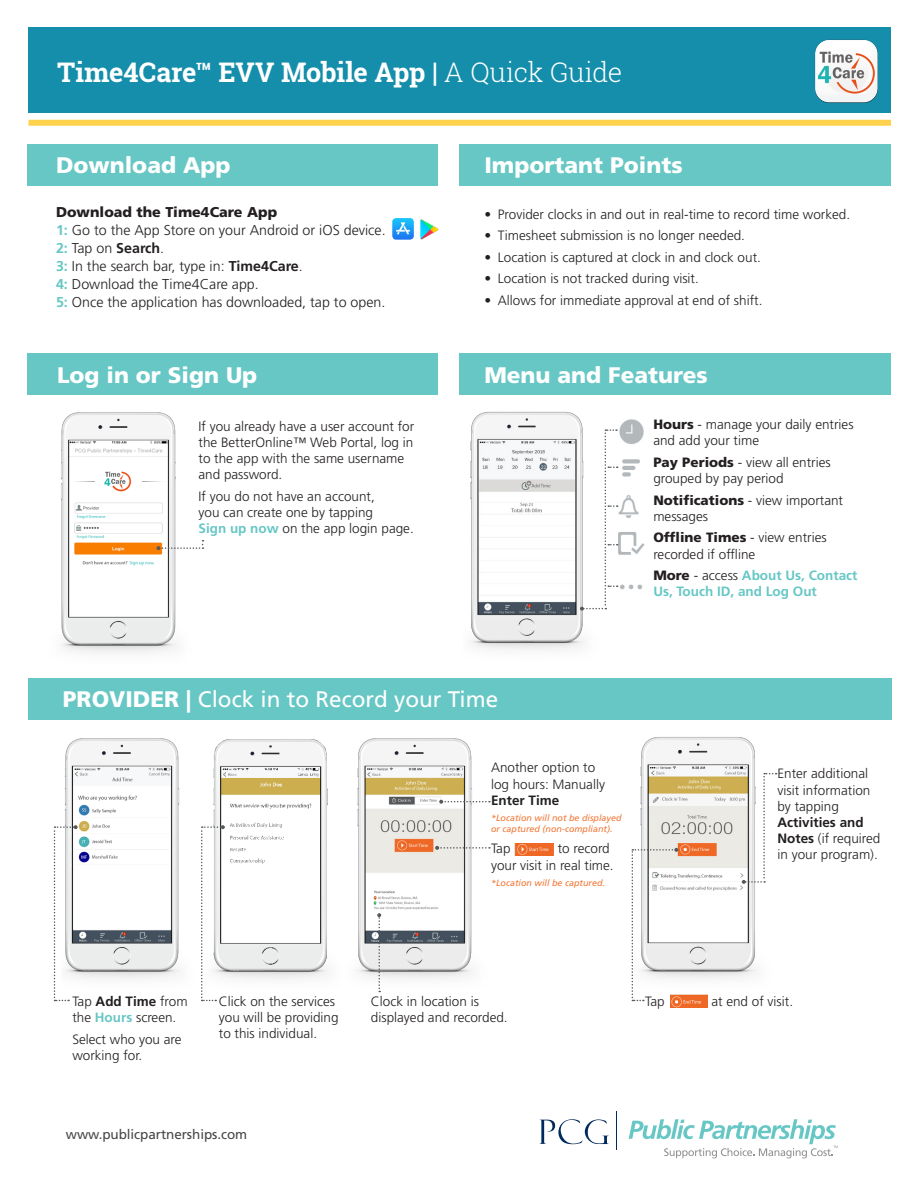
<style>
.page{position:relative;width:918px;height:1188px;background:#fff}
.page>*{position:absolute;margin:0;border:0;box-sizing:border-box;transform-origin:0 0}
.t1{font:700 27px "Roboto Slab";letter-spacing:-.005em;color:#fff}
.t2{font:900 22.5px "Frutiger LT Std";color:#fff}
.t3{font:22.5px "Frutiger LT Std";color:#fff}
.t4{font:300 14.25px "Frutiger LT Std";color:#231f20}
.t5{font:900 14.25px "Frutiger LT Std";color:#231f20}
.t6{font:300 13.5px/16.2px "Frutiger LT Std";color:#231f20}
.t7{font:700 13.5px/16.2px "Frutiger LT Std";color:#66c7c5}
.t8{font:13.5px "Frutiger LT Std";letter-spacing:-.005em;color:#464748}
.t9{font:italic 9px/10.8px "Frutiger LT Std";color:#f37736}
.s1{font-weight:300}
.s2{font-weight:700;color:#66c7c5}
.s3{font-weight:700}
.s4{font-weight:900}
.s5{font-weight:900;color:#231f20}
.s6{font-weight:300;color:#231f20}
.s7{color:#fff}
</style>
<div class="page">
<div style="left:27px;top:144px;width:410px;height:41px;background:#66c7c5"></div>
<svg style="left:540px;top:1119px;width:69px;height:25px"></svg>
<hr style="left:616px;top:1112px;width:1px;height:38px;background:#00295c">
<svg style="left:629px;top:1119px;width:209px;height:39px"></svg>
<div style="left:28px;top:27px;width:863px;height:86px;background:#148eaa"></div>
<div style="left:27px;top:354px;width:410px;height:41px;background:#66c7c5"></div>
<div style="left:460px;top:354px;width:431px;height:41px;background:#66c7c5"></div>
<div style="left:459px;top:144px;width:432px;height:41px;background:#66c7c5"></div>
<div style="left:28px;top:120px;width:863px;height:6px;background:#fed24c"></div>
<img style="left:470px;top:411px;width:115px;height:239px">
<img style="left:619px;top:419px;width:25px;height:25px">
<img style="left:618px;top:459px;width:22px;height:59px">
<img style="left:618px;top:532px;width:27px;height:23px">
<img style="left:618px;top:584px;width:24px;height:6px">
<img style="left:60px;top:412px;width:118px;height:241px">
<img style="left:65px;top:738px;width:116px;height:241px">
<img style="left:213px;top:739px;width:117px;height:240px">
<img style="left:357px;top:738px;width:134px;height:241px">
<img style="left:631px;top:737px;width:134px;height:252px">
<div style="left:28px;top:678px;width:864px;height:41px;background:#66c7c5"></div>
<img style="left:392px;top:218px;width:22px;height:22px">
<img style="left:420px;top:219px;width:19px;height:21px">
<img style="left:815px;top:40px;width:63px;height:63px">
<svg style="left:157px;top:540px;width:47px;height:10px"></svg>
<svg style="left:54px;top:825px;width:24px;height:176px"></svg>
<svg style="left:201px;top:825px;width:24px;height:176px"></svg>
<svg style="left:632px;top:848px;width:46px;height:153px"></svg>
<svg style="left:580px;top:429px;width:38px;height:182px"></svg>
<svg style="left:742px;top:773px;width:35px;height:111px"></svg>
<svg style="left:377px;top:913px;width:4px;height:79px"></svg>
<img style="left:515px;top:843px;width:38px;height:13px">
<img style="left:670px;top:995px;width:37px;height:12px">
<svg style="left:439px;top:800px;width:51px;height:4px"></svg>
<svg style="left:435px;top:846px;width:55px;height:4px"></svg>
<p class="t1" style="left:57px;top:54px;width:567px">Time4Care™ EVV Mobile App | <span class="s1">A Quick Guide</span></p>
<p class="t2" style="left:56px;top:152px;width:176px">Download App</p>
<p class="t2" style="left:484px;top:152px;width:200px">Important Points</p>
<p class="t5" style="left:56px;top:203px;width:223px">Download the Time4Care App</p>
<p class="t4" style="left:56px;top:222px;width:331px"><span class="s2">1:</span> Go to the App Store on your Android or iOS device.</p>
<p class="t4" style="left:56px;top:240px;width:110px"><span class="s2">2:</span> Tap on <span class="s3">Search</span>.</p>
<p class="t4" style="left:56px;top:258px;width:248px"><span class="s2">3:</span> In the search bar, type in: <span class="s3">Time4Care</span>.</p>
<p class="t4" style="left:56px;top:276px;width:204px"><span class="s2">4:</span> Download the Time4Care app.</p>
<p class="t4" style="left:56px;top:294px;width:331px"><span class="s2">5:</span> Once the application has downloaded, tap to open.</p>
<p class="t6" style="left:484px;top:206px;width:367px">• Provider clocks in and out in real-time to record time worked.</p>
<p class="t6" style="left:484px;top:228px;width:262px">• Timesheet submission is no longer needed.</p>
<p class="t6" style="left:484px;top:249px;width:278px">• Location is captured at clock in and clock out.</p>
<p class="t6" style="left:484px;top:271px;width:216px">• Location is not tracked during visit.</p>
<p class="t6" style="left:484px;top:292px;width:280px">• Allows for immediate approval at end of shift.</p>
<p class="t2" style="left:57px;top:361px;width:202px">Log in or Sign Up</p>
<p class="t2" style="left:484px;top:361px;width:225px">Menu and Features</p>
<p class="t6" style="left:199px;top:418px;width:217px">If you already have a user account for the BetterOnline™ Web Portal, log in to the app with the same username and password.</p>
<p class="t6" style="left:199px;top:488px;width:217px">If you do not have an account,<br>you can create one by tapping<br><span class="s2">Sign up now</span> on the app login page.</p>
<p class="t6" style="left:653px;top:416px;width:202px"><span class="s4">Hours</span> - manage your daily entries and add your time</p>
<p class="t6" style="left:653px;top:454px;width:179px"><span class="s4">Pay Periods</span> - view all entries grouped by pay period</p>
<p class="t6" style="left:653px;top:492px;width:191px"><span class="s4">Notifications</span> - view important messages</p>
<p class="t6" style="left:653px;top:530px;width:175px"><span class="s4">Offline Times</span> - view entries recorded if offline</p>
<p class="t7" style="left:653px;top:568px;width:206px"><span class="s5">More</span> <span class="s6">- access</span> About Us, Contact<br>Us, Touch ID, and Log Out</p>
<p class="t3" style="left:63px;top:686px;width:437px"><span class="s4">PROVIDER |</span> Clock in to Record your Time</p>
<p class="t6" style="left:491px;top:760px;width:116px">Another option to log hours: Manually<br><span class="s3">Enter Time</span></p>
<p class="t9" style="left:491px;top:813px;width:132px">*Location will not be displayed or captured (non-compliant).</p>
<p class="t6" style="left:491px;top:841px;width:124px">Tap <span class="s7">buttonna</span>to record your visit in real time.</p>
<p class="t9" style="left:491px;top:877px;width:116px">*Location will be captured.</p>
<p class="t6" style="left:777px;top:766px;width:105px">Enter additional visit information by tapping<br><span class="s3">Activities and<br>Notes</span> (if required in your program).</p>
<p class="t6" style="left:72px;top:993px;width:117px">Tap <span class="s3">Add Time</span> from the <span class="s2">Hours</span> screen.</p>
<p class="t6" style="left:72px;top:1031px;width:111px">Select who you are working for.</p>
<p class="t6" style="left:219px;top:993px;width:121px">Click on the services you will be providing to this individual.</p>
<p class="t8" style="left:66px;top:1127px;width:183px">www.publicpartnerships.com</p>
<p class="t6" style="left:371px;top:993px;width:110px">Clock in location is</p>
<p class="t6" style="left:645px;top:993px;width:149px">Tap <span class="s7">button</span> at end of visit.</p>
<p class="t6" style="left:371px;top:1010px;width:138px">displayed and recorded.</p>
</div>
